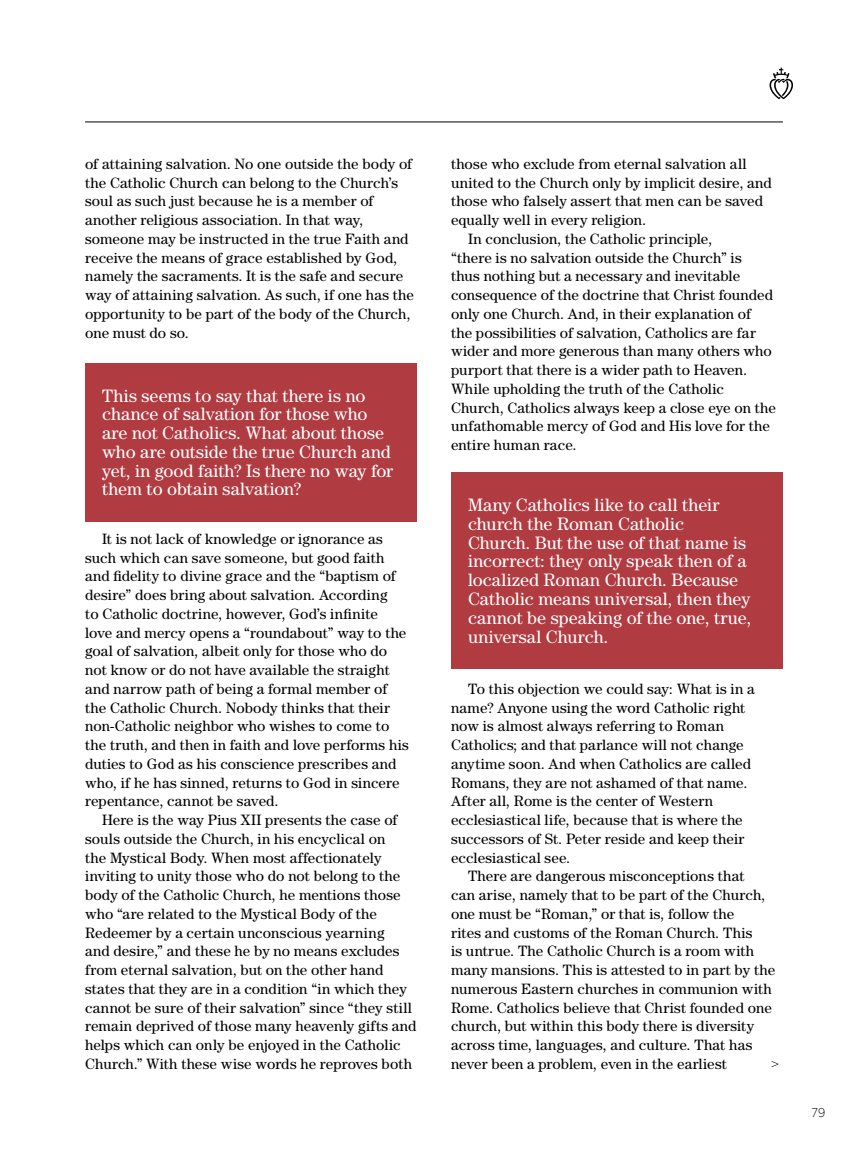
<style>
.page{position:relative;width:868px;height:1161px;background:#fff}
.page>*{position:absolute;margin:0;border:0;box-sizing:border-box;transform-origin:0 0}
.t1{font:18px/18.8px "Century Std";color:#fff}
.t2{font:15px/18.8px "Century Std";letter-spacing:.01em;color:#000}
.t3{font:300 12px "Benton Sans";color:#000}
</style>
<div class="page">
<hr style="left:85px;top:122px;width:697px;height:1px;background:#000">
<svg style="left:769px;top:68px;width:23px;height:31px"></svg>
<svg style="left:771px;top:1061px;width:7px;height:6px"></svg>
<div style="left:85px;top:363px;width:331px;height:159px;background:#b03b41"></div>
<div style="left:451px;top:472px;width:331px;height:197px;background:#b03b41"></div>
<p class="t2" style="left:85px;top:154px;width:330px">of attaining salvation. No one outside the body of the Catholic Church can belong to the Church’s soul as such just because he is a member of another religious association. In that way, someone may be instructed in the true Faith and receive the means of grace established by God, namely the sacraments. It is the safe and secure way of attaining salvation. As such, if one has the opportunity to be part of the body of the Church, one must do so.</p>
<p class="t1" style="left:102px;top:386px;width:292px">This seems to say that there is no chance of salvation for those who are not Catholics. What about those who are outside the true Church and yet, in good faith? Is there no way for them to obtain salvation?</p>
<p class="t2" style="left:85px;top:529px;width:325px;text-indent:17px">It is not lack of knowledge or ignorance as such which can save someone, but good faith and fidelity to divine grace and the “baptism of desire” does bring about salvation. According<br>to Catholic doctrine, however, God’s infinite love and mercy opens a “roundabout” way to the goal of salvation, albeit only for those who do not know or do not have available the straight and narrow path of being a formal member of the Catholic Church. Nobody thinks that their non-Catholic neighbor who wishes to come to the truth, and then in faith and love performs his duties to God as his conscience prescribes and who, if he has sinned, returns to God in sincere repentance, cannot be saved.</p>
<p class="t2" style="left:85px;top:810px;width:333px;text-indent:17px">Here is the way Pius XII presents the case of souls outside the Church, in his encyclical on<br>the Mystical Body. When most affectionately inviting to unity those who do not belong to the body of the Catholic Church, he mentions those who “are related to the Mystical Body of the Redeemer by a certain unconscious yearning<br>and desire,” and these he by no means excludes from eternal salvation, but on the other hand states that they are in a condition “in which they cannot be sure of their salvation” since “they still remain deprived of those many heavenly gifts and helps which can only be enjoyed in the Catholic Church.” With these wise words he reproves both</p>
<p class="t2" style="left:451px;top:154px;width:297px">those who exclude from eternal salvation all</p>
<p class="t2" style="left:451px;top:173px;width:322px">united to the Church only by implicit desire, and</p>
<p class="t2" style="left:451px;top:191px;width:313px">those who falsely assert that men can be saved</p>
<p class="t2" style="left:451px;top:210px;width:197px">equally well in every religion.</p>
<p class="t2" style="left:468px;top:229px;width:246px">In conclusion, the Catholic principle,</p>
<p class="t2" style="left:451px;top:248px;width:292px">“there is no salvation outside the Church” is</p>
<p class="t2" style="left:451px;top:266px;width:290px">thus nothing but a necessary and inevitable</p>
<p class="t2" style="left:451px;top:285px;width:323px">consequence of the doctrine that Christ founded</p>
<p class="t2" style="left:451px;top:304px;width:301px">only one Church. And, in their explanation of</p>
<p class="t2" style="left:451px;top:323px;width:306px">the possibilities of salvation, Catholics are far</p>
<p class="t2" style="left:451px;top:341px;width:322px">wider and more generous than many others who</p>
<p class="t2" style="left:451px;top:360px;width:297px">purport that there is a wider path to Heaven.</p>
<p class="t2" style="left:451px;top:379px;width:274px">While upholding the truth of the Catholic</p>
<p class="t2" style="left:451px;top:398px;width:326px">Church, Catholics always keep a close eye on the</p>
<p class="t2" style="left:451px;top:416px;width:320px">unfathomable mercy of God and His love for the</p>
<p class="t2" style="left:451px;top:435px;width:127px">entire human race.</p>
<p class="t1" style="left:468px;top:495px;width:284px">Many Catholics like to call their church the Roman Catholic<br>Church. But the use of that name is incorrect: they only speak then of a localized Roman Church. Because<br>Catholic means universal, then they cannot be speaking of the one, true, universal Church.</p>
<p class="t2" style="left:451px;top:679px;width:305px;text-indent:17px">To this objection we could say: What is in a name? Anyone using the word Catholic right now is almost always referring to Roman Catholics; and that parlance will not change anytime soon. And when Catholics are called Romans, they are not ashamed of that name.<br>After all, Rome is the center of Western ecclesiastical life, because that is where the successors of St. Peter reside and keep their ecclesiastical see.</p>
<p class="t2" style="left:451px;top:866px;width:326px;text-indent:17px">There are dangerous misconceptions that<br>can arise, namely that to be part of the Church, one must be “Roman,” or that is, follow the<br>rites and customs of the Roman Church. This<br>is untrue. The Catholic Church is a room with many mansions. This is attested to in part by the numerous Eastern churches in communion with Rome. Catholics believe that Christ founded one church, but within this body there is diversity across time, languages, and culture. That has never been a problem, even in the earliest</p>
<p class="t3" style="left:811px;top:1105px;width:16px">79</p>
</div>
